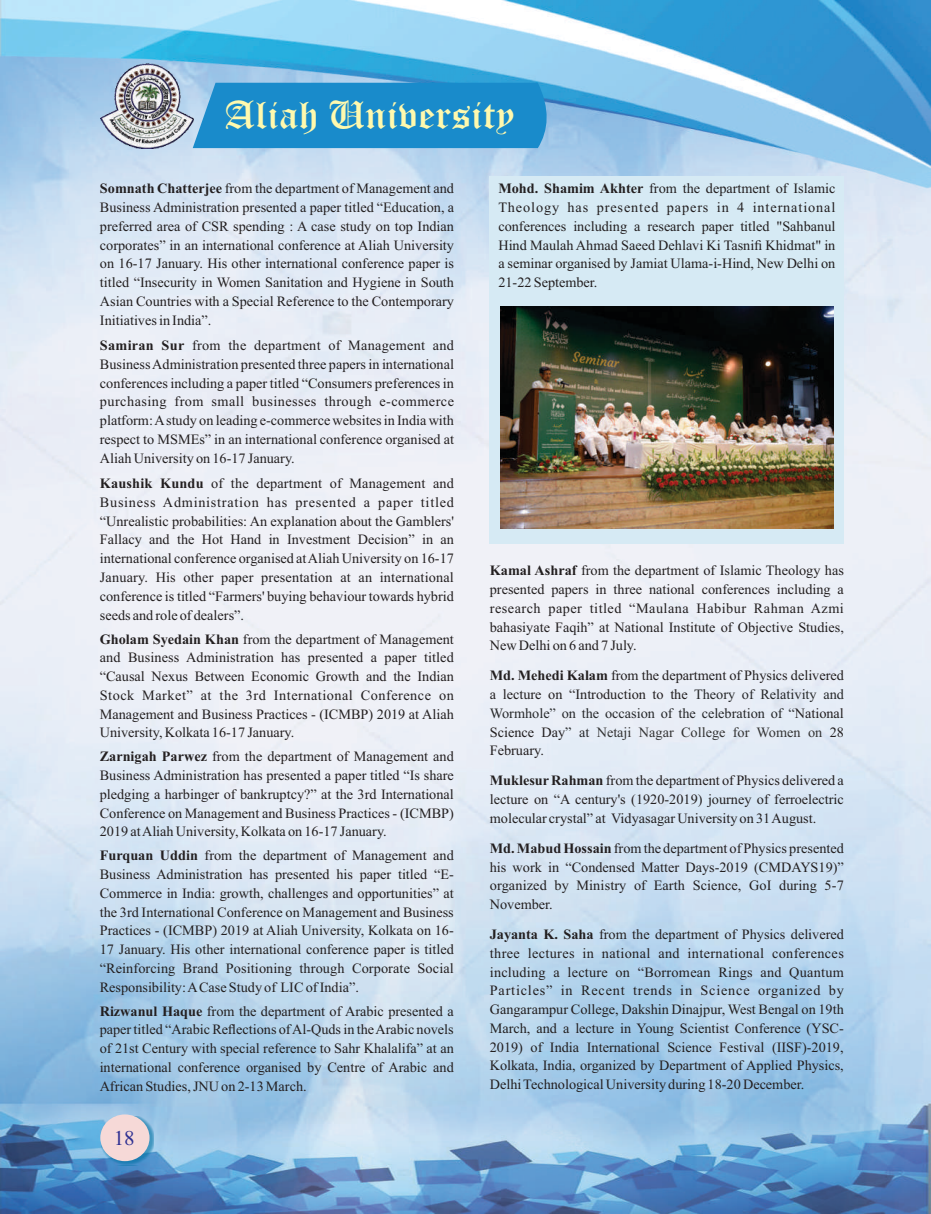
<style>
.page{position:relative;width:931px;height:1214px;background:#fff}
.page>*{position:absolute;margin:0;border:0;box-sizing:border-box;transform-origin:0 0}
.t1{font:38.85px "Old English Text";color:#fff9ae;scale:1.1 1}
.t2{font:21px "Times New Roman";color:#2e3092}
.t3{font:14.25px/18.8px "Times New Roman";color:#231f20;text-align:justify}
.s1{font-weight:700}
.s2{color:#26282a}
.s3{color:#333}
</style>
<div class="page">
<img style="left:0;top:0;width:931px;height:1214px">
<div style="left:101px;top:1115px;width:52px;height:50px;background:#0071a2;opacity:.6"></div>
<div style="left:100px;top:1114px;width:50px;height:47px;background:#f6d9d7;border-radius:50%"></div>
<img style="left:101px;top:63px;width:93px;height:85px">
<div style="left:193px;top:83px;width:357px;height:65px;background:#198bcb"></div>
<div style="left:489px;top:176px;width:355px;height:368px;background:#d6eaf4"></div>
<img style="left:500px;top:306px;width:333px;height:222px">
<h1 class="t1" style="left:224px;top:102px;width:265px">Aliah University</h1>
<p class="t3" style="left:100px;top:180px;width:356px"><span class="s1">Somnath Chatterjee</span> from the department of Management and Business Administration presented a paper titled “Education, a preferred area of CSR spending : A case study on top Indian corporates” in an international conference at Aliah University on 16-17 January. His other international conference paper is titled “Insecurity in Women Sanitation and Hygiene in South Asian Countries with a Special Reference to the Contemporary Initiatives in India”.</p>
<p class="t3" style="left:100px;top:337px;width:356px"><span class="s1">Samiran Sur</span> from the department of Management and Business Administration presented three papers in international conferences including a paper titled “Consumers preferences in purchasing from small businesses through e-commerce platform: Astudy on leading e-commerce websites in India with respect to MSMEs” in an international conference organised at Aliah University on 16-17 January.</p>
<p class="t3" style="left:100px;top:475px;width:356px"><span class="s1">Kaushik Kundu</span> of the department of Management and Business Administration has presented a paper titled “Unrealistic probabilities: An explanation about the Gamblers' Fallacy and the Hot Hand in Investment Decision” in an international conference organised at Aliah University on 16-17<br>January. His other paper presentation at an international conference is titled “Farmers' buying behaviour towards hybrid seeds and role of dealers”.</p>
<p class="t3" style="left:100px;top:630px;width:356px"><span class="s1">Gholam Syedain Khan</span> from the department of Management and Business Administration has presented a paper titled “Causal Nexus Between Economic Growth and the Indian Stock Market” at the 3rd International Conference on Management and Business Practices - (ICMBP) 2019 at Aliah University, Kolkata 16-17 January.</p>
<p class="t3" style="left:100px;top:748px;width:356px"><span class="s1">Zarnigah Parwez</span> from the department of Management and Business Administration has presented a paper titled “Is share pledging a harbinger of bankruptcy?” at the 3rd International Conference on Management and Business Practices - (ICMBP)<br>2019 at Aliah University, Kolkata on 16-17 January.</p>
<p class="t3" style="left:100px;top:847px;width:356px"><span class="s1">Furquan Uddin</span> from the department of Management and Business Administration has presented his paper titled “E-Commerce in India: growth, challenges and opportunities” at the 3rd International Conference on Management and Business Practices - (ICMBP) 2019 at Aliah University, Kolkata on 16- 17 January. His other international conference paper is titled “Reinforcing Brand Positioning through Corporate Social Responsibility: ACase Study of LIC of India”.</p>
<p class="t3" style="left:100px;top:1002px;width:356px"><span class="s1">Rizwanul Haque</span> from the department of Arabic presented a paper titled “Arabic Reflections of Al-Quds in the Arabic novels of 21st Century with special reference to Sahr Khalalifa” at an international conference organised by Centre of Arabic and African Studies, JNU on 2-13 March.</p>
<h2 class="t2" style="left:114px;top:1130px;width:22px">18</h2>
<p class="t3" style="left:498px;top:180px;width:339px"><span class="s1">Mohd. Shamim Akhter</span> from the department of Islamic Theology has presented papers in 4 international conferences including a research paper titled "Sahbanul Hind Maulah Ahmad Saeed Dehlavi Ki Tasnifi Khidmat" in a seminar organised by Jamiat Ulama-i-Hind, New Delhi on 21-22 September.</p>
<p class="t3" style="left:490px;top:562px;width:356px"><span class="s1">Kamal Ashraf</span> from the department of Islamic Theology has presented papers in three national conferences including a research paper titled “Maulana Habibur Rahman Azmi bahasiyate Faqih” at National Institute of Objective Studies, New Delhi on 6 and 7 July.</p>
<p class="t3" style="left:490px;top:667px;width:356px"><span class="s1">Md. Mehedi Kalam</span> from the department of Physics delivered a lecture on “Introduction to the <span class="s2">Theory of Relativity and Wormhole” on the occasion of the celebration of “</span>National Science Day<span class="s2">” at</span> <span class="s3">Netaji Nagar College for Women on</span> 28<br>February.</p>
<p class="t3" style="left:490px;top:772px;width:356px"><span class="s1">Muklesur Rahman</span> from the department of Physics delivered a lecture on “A century's (1920-2019) journey of ferroelectric molecular crystal” at Vidyasagar University on 31 August.</p>
<p class="t3" style="left:490px;top:840px;width:356px"><span class="s1">Md. Mabud Hossain</span> from the department of Physics presented his work in “Condensed Matter Days-2019 (CMDAYS19)” organized by Ministry of Earth Science, GoI during 5-7<br>November.</p>
<p class="t3" style="left:490px;top:926px;width:356px"><span class="s1">Jayanta K. Saha</span> from the department of Physics delivered three lectures in national and international conferences including a lecture on “Borromean Rings and Quantum Particles” in Recent trends in Science organized by Gangarampur College, Dakshin Dinajpur, West Bengal on 19th March, and a lecture in Young Scientist Conference (YSC-2019) of India International Science Festival (IISF)-2019, Kolkata, India, organized by Department of Applied Physics, Delhi Technological University during 18-20 December.</p>
</div>
